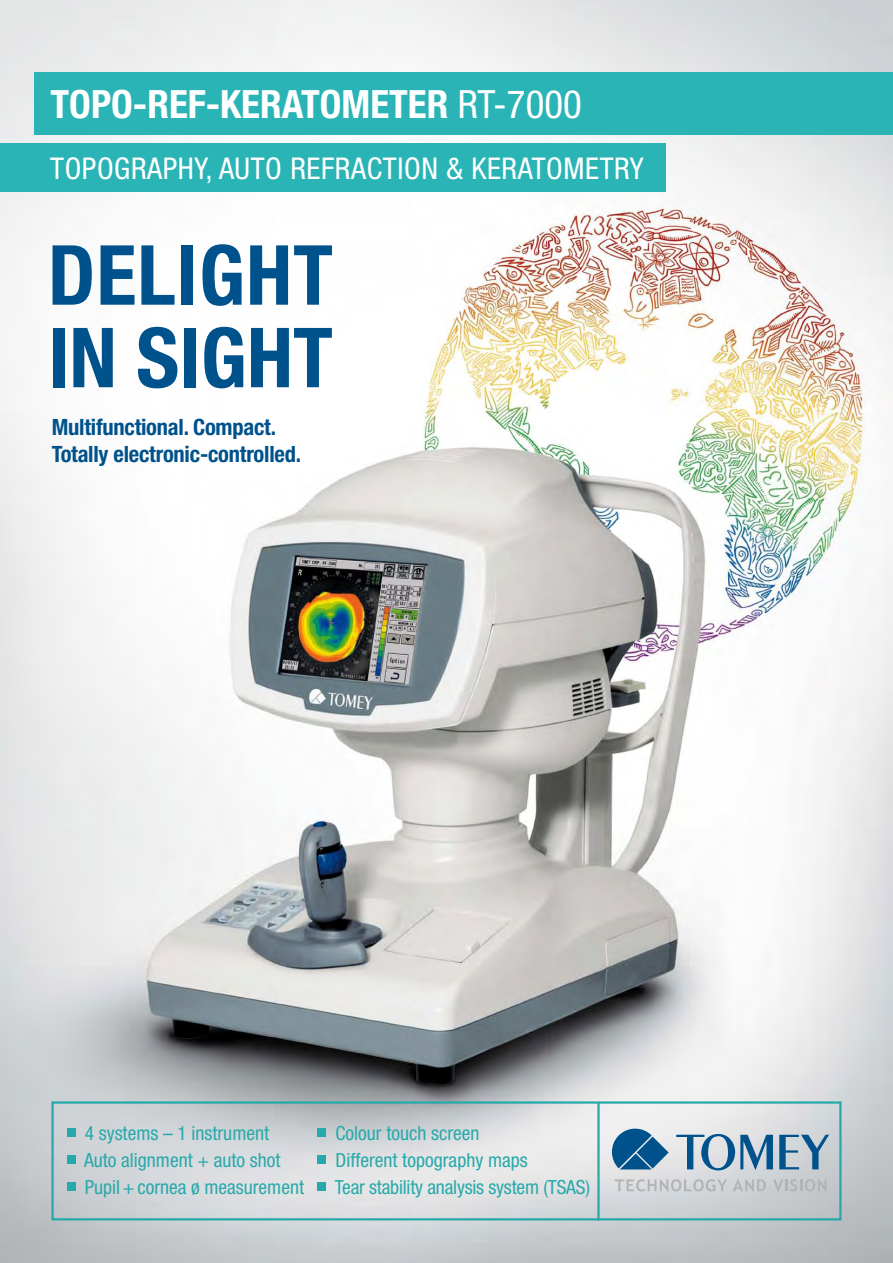
<style>
.page{position:relative;width:893px;height:1263px;background:#fff}
.page>*{position:absolute;margin:0;border:0;box-sizing:border-box;transform-origin:0 0}
.t1{font:700 condensed 82.95px/82.5px "Helvetica Neue";letter-spacing:.01em;color:#00528c}
.t2{font:700 condensed 39px "Helvetica Neue";color:#fff}
.t3{font:condensed 30px "Helvetica Neue";letter-spacing:.02em;color:#fff}
.t4{font:700 condensed 22.5px/27px "Helvetica Neue";letter-spacing:-.01em;color:#00528c}
.t5{font:condensed 19.5px "Helvetica Neue";color:#27a9ab}
.s1{font-weight:400}
</style>
<div class="page">
<img style="left:0;top:0;width:893px;height:1263px">
<div style="left:34px;top:72px;width:859px;height:63px;background:#2bb4b6"></div>
<div style="left:0;top:143px;width:665px;height:48px;background:#2bb4b6"></div>
<div style="left:51px;top:1101px;width:791px;height:119px;border:2px solid #27a9ab"></div>
<hr style="left:597px;top:1102px;width:3px;height:118px;background:#27a9ab">
<div style="left:67px;top:1128px;width:8px;height:9px;background:#27a9ab"></div>
<div style="left:318px;top:1128px;width:8px;height:9px;background:#27a9ab"></div>
<div style="left:67px;top:1155px;width:8px;height:9px;background:#27a9ab"></div>
<div style="left:318px;top:1155px;width:8px;height:9px;background:#27a9ab"></div>
<div style="left:67px;top:1182px;width:8px;height:9px;background:#27a9ab"></div>
<div style="left:318px;top:1182px;width:8px;height:9px;background:#27a9ab"></div>
<svg style="left:615px;top:1179px;width:112px;height:12px"></svg>
<svg style="left:733px;top:1179px;width:33px;height:12px"></svg>
<svg style="left:773px;top:1179px;width:53px;height:12px"></svg>
<svg style="left:610px;top:1126px;width:59px;height:43px;background:#568aaf"></svg>
<svg style="left:779px;top:1135px;width:50px;height:34px;background:#87a6bc"></svg>
<svg style="left:676px;top:1134px;width:97px;height:36px;background:#8baac1"></svg>
<h2 class="t2" style="left:51px;top:80px;width:533px">TOPO-REF-KERATOMETER <span class="s1">RT-7000</span></h2>
<h3 class="t3" style="left:50px;top:151px;width:595px">Topography, Auto Refraction &amp; Keratometry</h3>
<h1 class="t1" style="left:48px;top:233px;width:287px">DELIGHT<br>IN SIGHT</h1>
<p class="t4" style="left:52px;top:414px;width:251px">Multifunctional. Compact.<br>Totally electronic-controlled.</p>
<p class="t5" style="left:85px;top:1122px;width:186px">4 systems – 1 instrument</p>
<p class="t5" style="left:336px;top:1122px;width:146px">Colour touch screen</p>
<p class="t5" style="left:84px;top:1149px;width:198px">Auto alignment + auto shot</p>
<p class="t5" style="left:336px;top:1149px;width:194px">Different topography maps</p>
<p class="t5" style="left:85px;top:1176px;width:221px">Pupil + cornea ø measurement</p>
<p class="t5" style="left:335px;top:1176px;width:257px">Tear stability analysis system (TSAS)</p>
</div>
